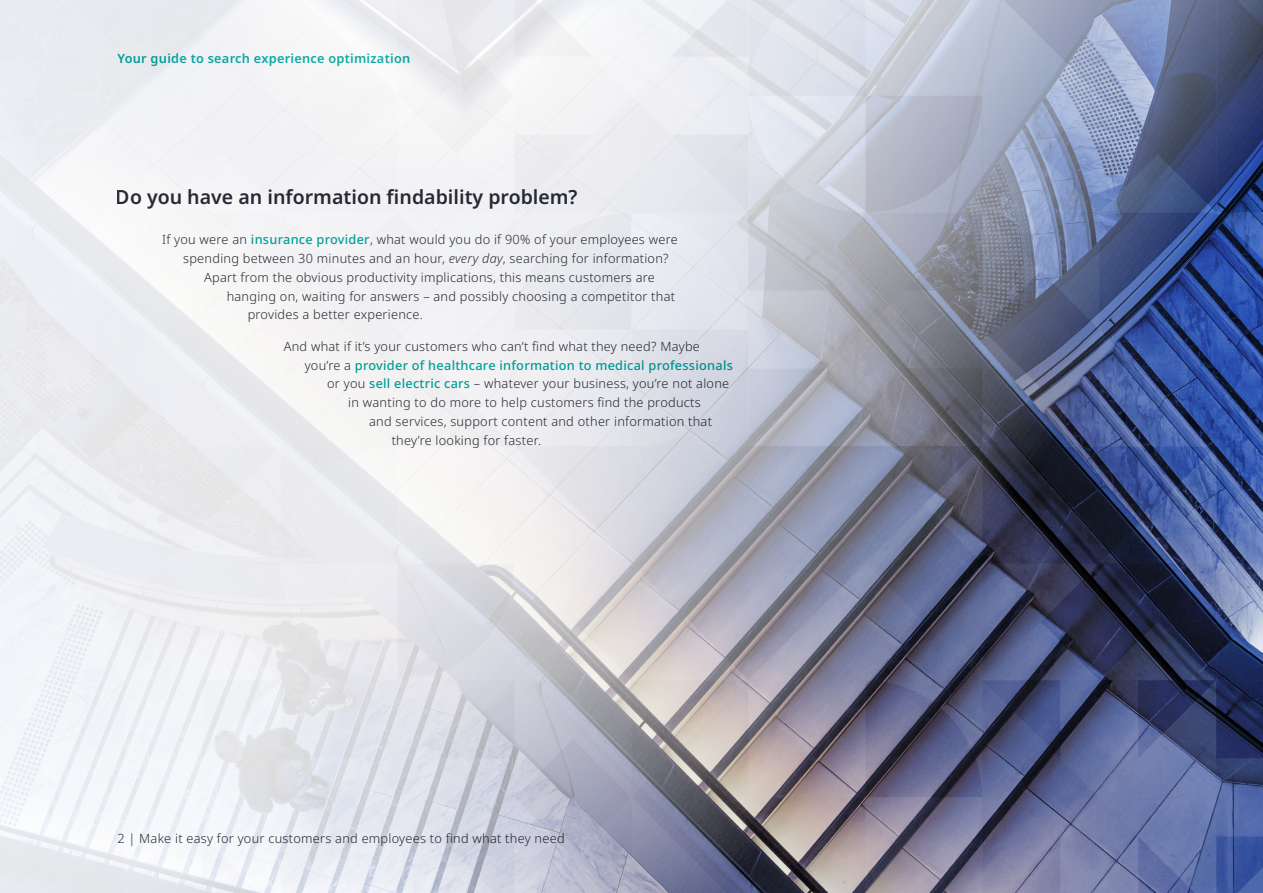
<style>
.page{position:relative;width:1263px;height:893px;background:#fff}
.page>*{position:absolute;margin:0;border:0;box-sizing:border-box;transform-origin:0 0}
.t1{font:600 19.5px "Noto Sans";color:#292b36}
.t2{font:300 12.75px "Noto Sans";letter-spacing:.02em;color:#292b36}
.t3{font:500 12.75px "Noto Sans";letter-spacing:.02em;color:#00a89f}
.t4{font:600 12.75px "Noto Sans";letter-spacing:.02em;color:#00a89f}
.s1{font-weight:500;color:#00a89f}
.s2{font-style:italic}
.s3{font-weight:300;color:#292b36}
</style>
<div class="page">
<img style="left:0;top:0;width:1263px;height:893px">
<p class="t4" style="left:117px;top:49px;width:294px">Your guide to search experience optimization</p>
<h1 class="t1" style="left:116px;top:183px;width:463px">Do you have an information findability problem?</h1>
<p class="t2" style="left:162px;top:231px;width:517px">If you were an <span class="s1">insurance provider</span>, what would you do if 90% of your employees were</p>
<p class="t2" style="left:183px;top:249px;width:487px">spending between 30 minutes and an hour, <span class="s2">every day</span>, searching for information?</p>
<p class="t2" style="left:204px;top:268px;width:452px">Apart from the obvious productivity implications, this means customers are</p>
<p class="t2" style="left:227px;top:287px;width:450px">hanging on, waiting for answers – and possibly choosing a competitor that</p>
<p class="t2" style="left:248px;top:306px;width:177px">provides a better experience.</p>
<p class="t2" style="left:284px;top:337px;width:418px">And what if it’s your customers who can’t find what they need? Maybe</p>
<p class="t3" style="left:305px;top:356px;width:430px"><span class="s3">you’re a</span> provider of healthcare information to medical professionals</p>
<p class="t2" style="left:327px;top:375px;width:404px">or you <span class="s1">sell electric cars</span> – whatever your business, you’re not alone</p>
<p class="t2" style="left:348px;top:393px;width:354px">in wanting to do more to help customers find the products</p>
<p class="t2" style="left:369px;top:412px;width:344px">and services, support content and other information that</p>
<p class="t2" style="left:392px;top:431px;width:151px">they’re looking for faster.</p>
<p class="t2" style="left:117px;top:829px;width:449px">2 | Make it easy for your customers and employees to find what they need</p>
</div>
